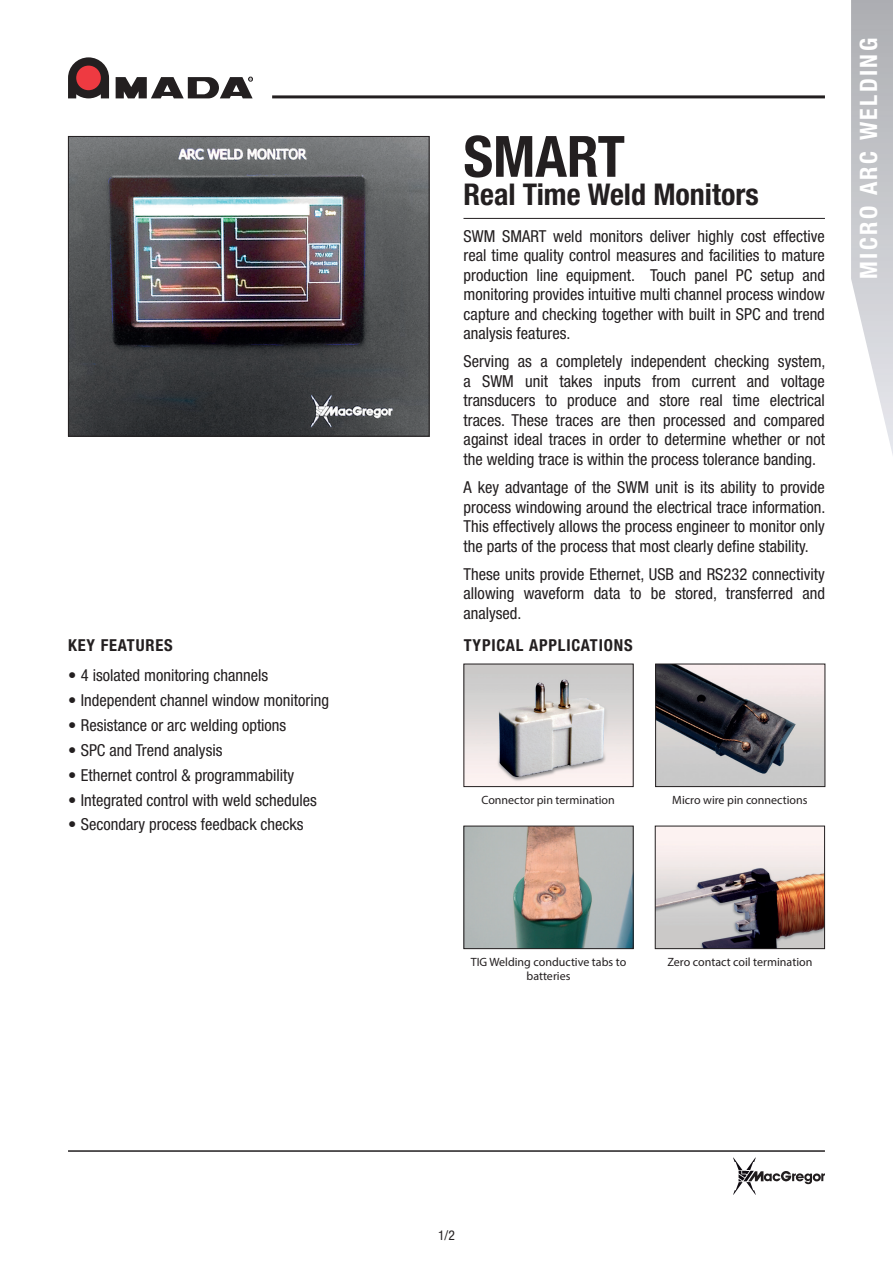
<style>
.page{position:relative;width:893px;height:1263px;background:#fff}
.page>*{position:absolute;margin:0;border:0;box-sizing:border-box;transform-origin:0 0}
.t1{font:700 condensed 57px "Helvetica Neue LT Std";color:#231f20}
.t2{font:700 condensed 30px "Helvetica Neue LT Std";color:#231f20}
.t3{font:700 condensed 24px "Helvetica Neue LT Std";letter-spacing:.1em;color:#fff}
.t4{font:condensed 16.5px/19.5px "Helvetica Neue LT Std";color:#231f20;text-align:justify}
.t5{font:700 condensed 16.5px "Helvetica Neue LT Std";letter-spacing:.05em;color:#231f20}
.t6{font:condensed 13.5px "Helvetica Neue LT Std";color:#231f20}
.t7{font:12px/13.5px "Myriad Pro";color:#231f20;text-align:center}
</style>
<div class="page">
<hr style="left:463px;top:218px;width:362px;height:1px;background:#231f20">
<img style="left:70px;top:138px;width:357px;height:297px">
<div style="left:68px;top:136px;width:361px;height:301px;border:1px solid #231f20"></div>
<img style="left:465px;top:828px;width:167px;height:119px">
<div style="left:463px;top:826px;width:171px;height:123px;border:1px solid #231f20"></div>
<img style="left:657px;top:828px;width:166px;height:119px">
<div style="left:655px;top:826px;width:170px;height:123px;border:1px solid #231f20"></div>
<img style="left:657px;top:666px;width:166px;height:119px">
<div style="left:655px;top:664px;width:170px;height:123px;border:1px solid #231f20"></div>
<img style="left:465px;top:666px;width:167px;height:119px">
<div style="left:463px;top:664px;width:171px;height:123px;border:1px solid #231f20"></div>
<hr style="left:272px;top:95px;width:553px;height:3px;background:#231f20">
<hr style="left:68px;top:1150px;width:757px;height:2px;background:#231f20">
<svg style="left:733px;top:1157px;width:92px;height:38px"></svg>
<svg style="left:68px;top:57px;width:41px;height:41px;background:#794446"></svg>
<svg style="left:116px;top:77px;width:137px;height:21px"></svg>
<svg style="left:851px;top:0;width:42px;height:455px"></svg>
<p class="t5" style="left:68px;top:635px;width:106px">KEY FEATURES</p>
<p class="t4" style="left:68px;top:665px;width:202px">• 4 isolated monitoring channels</p>
<p class="t4" style="left:68px;top:690px;width:262px">• Independent channel window monitoring</p>
<p class="t4" style="left:68px;top:715px;width:220px">• Resistance or arc welding options</p>
<p class="t4" style="left:68px;top:740px;width:156px">• SPC and Trend analysis</p>
<p class="t4" style="left:68px;top:765px;width:228px">• Ethernet control &amp; programmability</p>
<p class="t4" style="left:68px;top:790px;width:250px">• Integrated control with weld schedules</p>
<p class="t4" style="left:68px;top:815px;width:237px">• Secondary process feedback checks</p>
<h1 class="t1" style="left:463px;top:122px;width:163px">SMART</h1>
<h2 class="t2" style="left:463px;top:176px;width:297px">Real Time Weld Monitors</h2>
<p class="t4" style="left:463px;top:226px;width:363px">SWM SMART weld monitors deliver highly cost effective real time quality control measures and facilities to mature production line equipment. Touch panel PC setup and monitoring provides intuitive multi channel process window capture and checking together with built in SPC and trend analysis features.</p>
<p class="t4" style="left:463px;top:352px;width:364px">Serving as a completely independent checking system, a SWM unit takes inputs from current and voltage transducers to produce and store real time electrical traces. These traces are then processed and compared against ideal traces in order to determine whether or not the welding trace is within the process tolerance banding.</p>
<p class="t4" style="left:463px;top:477px;width:364px">A key advantage of the SWM unit is its ability to provide process windowing around the electrical trace information.<br>This effectively allows the process engineer to monitor only the parts of the process that most clearly define stability.</p>
<p class="t4" style="left:463px;top:564px;width:363px">These units provide Ethernet, USB and RS232 connectivity allowing waveform data to be stored, transferred and analysed.</p>
<p class="t5" style="left:464px;top:635px;width:170px">TYPICAL APPLICATIONS</p>
<h3 class="t3" style="left:854px;top:279px;width:243px;rotate:-90deg">MICRO ARC WELDING</h3>
<p class="t7" style="left:482px;top:793px;width:135px">Connector pin termination</p>
<p class="t7" style="left:672px;top:793px;width:137px">Micro wire pin connections</p>
<p class="t7" style="left:471px;top:955px;width:157px">TIG Welding conductive tabs to batteries</p>
<p class="t7" style="left:667px;top:955px;width:146px">Zero contact coil termination</p>
<p class="t6" style="left:438px;top:1227px;width:18px">1/2</p>
</div>
